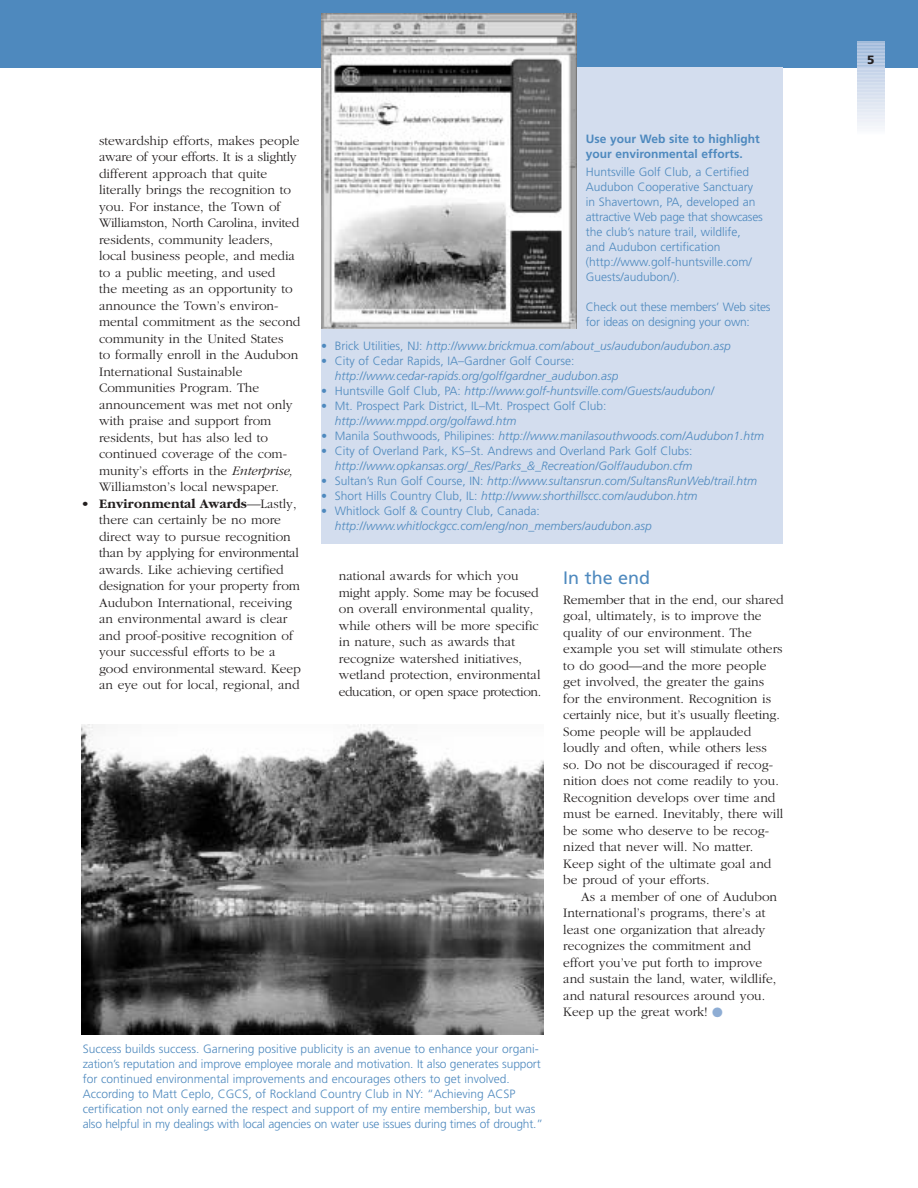
<style>
.page{position:relative;width:918px;height:1188px;background:#fff}
.page>*{position:absolute;margin:0;border:0;box-sizing:border-box;transform-origin:0 0}
.t1{font:18px "Frutiger";color:#4e89be}
.t2{font:300 13.5px/16.5px "Garamond";color:#231f1f}
.t3{font:300 12px/15px "Frutiger";color:#4e89be}
.t4{font:italic 300 12px "Frutiger";color:#4e89be}
.t5{font:700 12px/15px "Frutiger";color:#4e89be}
.t6{font:900 12px "Frutiger";color:#231f1f}
.s1{font-style:normal}
.s2{color:#8eadd4}
.s3{font-style:italic}
.s4{font-weight:700}
</style>
<div class="page">
<div style="left:0;top:0;width:918px;height:68px;background:#4e89be"></div>
<svg style="left:857px;top:41px;width:27px;height:87px;background:#cfdbec"></svg>
<div style="left:321px;top:68px;width:462px;height:476px;background:#d3ddee"></div>
<img style="left:321px;top:14px;width:256px;height:314px">
<img style="left:81px;top:724px;width:462px;height:310px">
<p class="t5" style="left:586px;top:133px;width:176px">Use your Web site to highlight your environmental efforts.</p>
<p class="t3" style="left:586px;top:166px;width:178px">Huntsville Golf Club, a Certified<br>Audubon Cooperative Sanctuary in Shavertown, PA, developed an attractive Web page that showcases the club’s nature trail, wildlife, and Audubon certification (http://www.golf-huntsville.com/<br>Guests/audubon/).</p>
<p class="t3" style="left:586px;top:301px;width:186px">Check out these members’ Web sites for ideas on designing your own:</p>
<p class="t4" style="left:321px;top:341px;width:411px"><span class="s1">• Brick Utilities, NJ:</span> http://www.brickmua.com/about_us/audubon/audubon.asp</p>
<p class="t3" style="left:321px;top:355px;width:255px">• City of Cedar Rapids, IA–Gardner Golf Course:</p>
<p class="t4" style="left:335px;top:371px;width:285px">http://www.cedar-rapids.org/golf/gardner_audubon.asp</p>
<p class="t4" style="left:321px;top:386px;width:395px"><span class="s1">• Huntsville Golf Club, PA:</span> http://www.golf-huntsville.com/Guests/audubon/</p>
<p class="t3" style="left:321px;top:400px;width:287px">• Mt. Prospect Park District, IL–Mt. Prospect Golf Club:</p>
<p class="t4" style="left:335px;top:416px;width:183px">http://www.mppd.org/golfawd.htm</p>
<p class="t4" style="left:321px;top:431px;width:445px">• <span class="s1">Manila Southwoods, Philipines:</span> http://www.manilasouthwoods.com/Audubon1.htm</p>
<p class="t3" style="left:321px;top:445px;width:373px">• City of Overland Park, KS–St. Andrews and Overland Park Golf Clubs:</p>
<p class="t4" style="left:335px;top:461px;width:359px">http://www.opkansas.org/_Res/Parks_&amp;_Recreation/Golf/audubon.cfm</p>
<p class="t4" style="left:321px;top:476px;width:438px"><span class="s1">• Sultan’s Run Golf Course, IN:</span> http://www.sultansrun.com/SultansRunWeb/trail.htm</p>
<p class="t4" style="left:321px;top:491px;width:378px"><span class="s1">• Short Hills Country Club, IL:</span> http://www.shorthillscc.com/audubon.htm</p>
<p class="t3" style="left:321px;top:505px;width:220px">• Whitlock Golf &amp; Country Club, Canada:</p>
<p class="t4" style="left:335px;top:521px;width:319px">http://www.whitlockgcc.com/eng/non_members/audubon.asp</p>
<h1 class="t1" style="left:563px;top:571px;width:88px">In the end</h1>
<p class="t2" style="left:563px;top:592px;width:222px">Remember that in the end, our shared goal, ultimately, is to improve the quality of our environment. The example you set will stimulate others to do good—and the more people get involved, the greater the gains for the environment. Recognition is certainly nice, but it’s usually fleeting.<br>Some people will be applauded loudly and often, while others less so. Do not be discouraged if recog&shy;nition does not come readily to you.<br>Recognition develops over time and must be earned. Inevitably, there will be some who deserve to be recog&shy;nized that never will. No matter.<br>Keep sight of the ultimate goal and be proud of your efforts.</p>
<p class="t2" style="left:563px;top:889px;width:215px;text-indent:18px">As a member of one of Audubon International’s programs, there’s at least one organization that already recognizes the commitment and effort you’ve put forth to improve and sustain the land, water, wildlife, and natural resources around you.<br>Keep up the great work! <span class="s2">●</span></p>
<p class="t3" style="left:83px;top:1042px;width:462px">Success builds success. Garnering positive publicity is an avenue to enhance your organi&shy;zation’s reputation and improve employee morale and motivation. It also generates support for continued environmental improvements and encourages others to get involved.<br>According to Matt Ceplo, CGCS, of Rockland Country Club in NY: “Achieving ACSP certification not only earned the respect and support of my entire membership, but was also helpful in my dealings with local agencies on water use issues during times of drought.”</p>
<p class="t2" style="left:99px;top:133px;width:203px">stewardship efforts, makes people aware of your efforts. It is a slightly different approach that quite literally brings the recognition to you. For instance, the Town of<br>Williamston, North Carolina, invited residents, community leaders, local business people, and media to a public meeting, and used<br>the meeting as an opportunity to announce the Town’s environ&shy;mental commitment as the second community in the United States<br>to formally enroll in the Audubon<br>International Sustainable<br>Communities Program. The announcement was met not only with praise and support from residents, but has also led to continued coverage of the com&shy;munity’s efforts in the <span class="s3">Enterprise,<br></span>Williamston’s local newspaper.</p>
<p class="t2" style="left:99px;top:496px;width:203px;text-indent:-18px"><span class="s4">• Environmental Awards</span>—Lastly, there can certainly be no more direct way to pursue recognition than by applying for environmental awards. Like achieving certified designation for your property from Audubon International, receiving an environmental award is clear and proof-positive recognition of your successful efforts to be a good environmental steward. Keep an eye out for local, regional, and</p>
<p class="t2" style="left:339px;top:569px;width:204px">national awards for which you might apply. Some may be focused on overall environmental quality, while others will be more specific in nature, such as awards that recognize watershed initiatives, wetland protection, environmental education, or open space protection.</p>
<p class="t6" style="left:867px;top:55px;width:9px">5</p>
</div>
